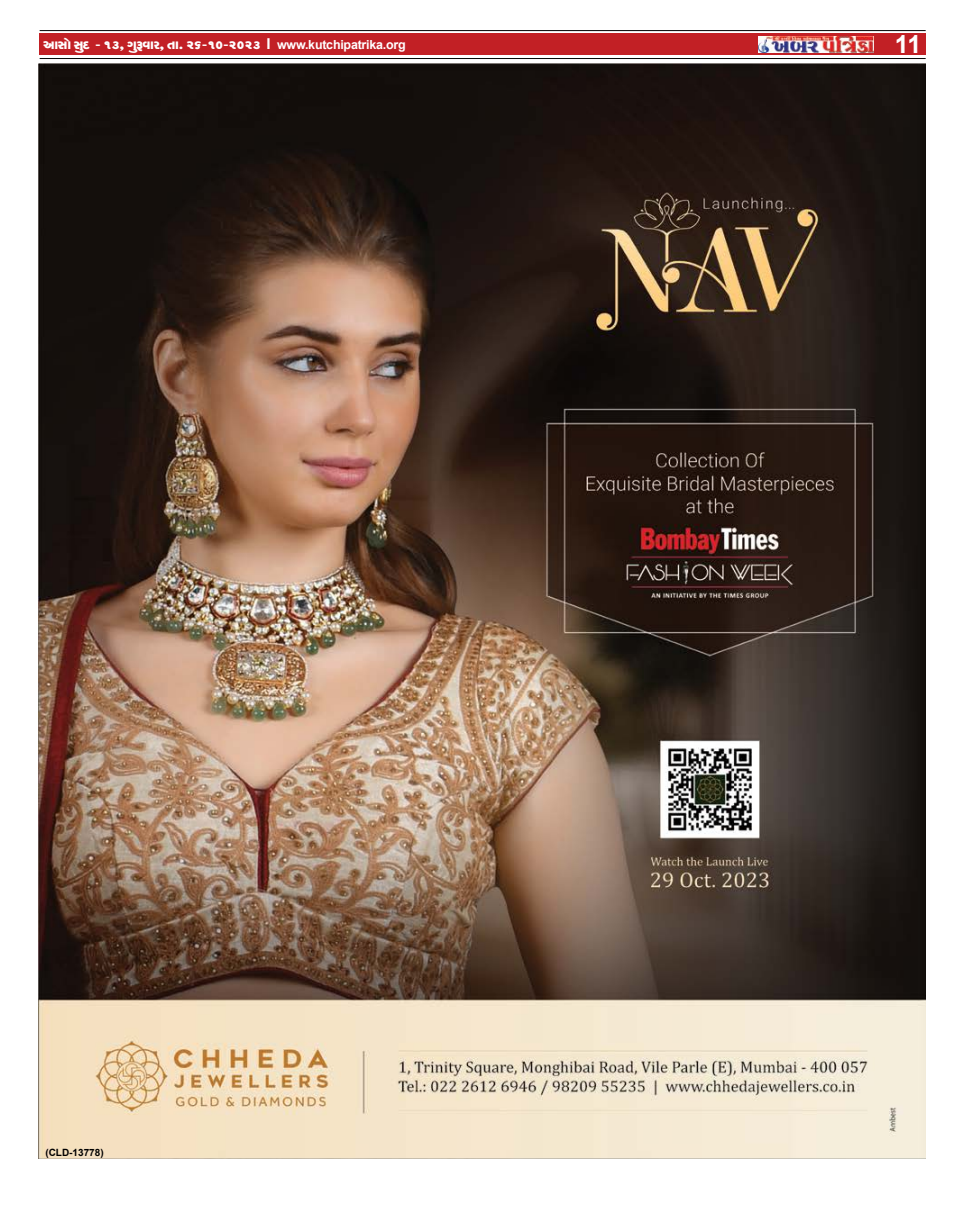
<style>
.page{position:relative;width:964px;height:1205px;background:#fff}
.page>*{position:absolute;margin:0;border:0;box-sizing:border-box;transform-origin:0 0}
.t1{font:700 25px "Arial";color:#fff}
.t2{font:15px "SHREE GUJ7";letter-spacing:-.02em;color:#fff}
.t3{font:700 10px "Arial";color:#000}
.s1{font-family:"Arial";font-weight:700}
.s2{font-family:"Arial";font-weight:700;font-size:12.5px}
</style>
<div class="page">
<hr style="left:40px;top:58px;width:885px;height:1px;background:#000">
<div style="left:40px;top:34px;width:713px;height:21px;background:#c22025"></div>
<hr style="left:40px;top:30px;width:885px;height:1px;background:#000">
<div style="left:753px;top:34px;width:172px;height:21px;background:#c22025"></div>
<img style="left:758px;top:36px;width:116px;height:17px">
<img style="left:39px;top:64px;width:886px;height:1095px">
<p class="t2" style="left:43px;top:38px;width:364px">Apkp¡ kyv$ - 13, Nyê$hpf, sp. 26-10-2023 <span class="s1">I</span> <span class="s2">www.kutchipatrika.org</span></p>
<h1 class="t1" style="left:895px;top:26px;width:28px">11</h1>
<p class="t3" style="left:45px;top:1145px;width:60px">(CLD-13778)</p>
</div>
